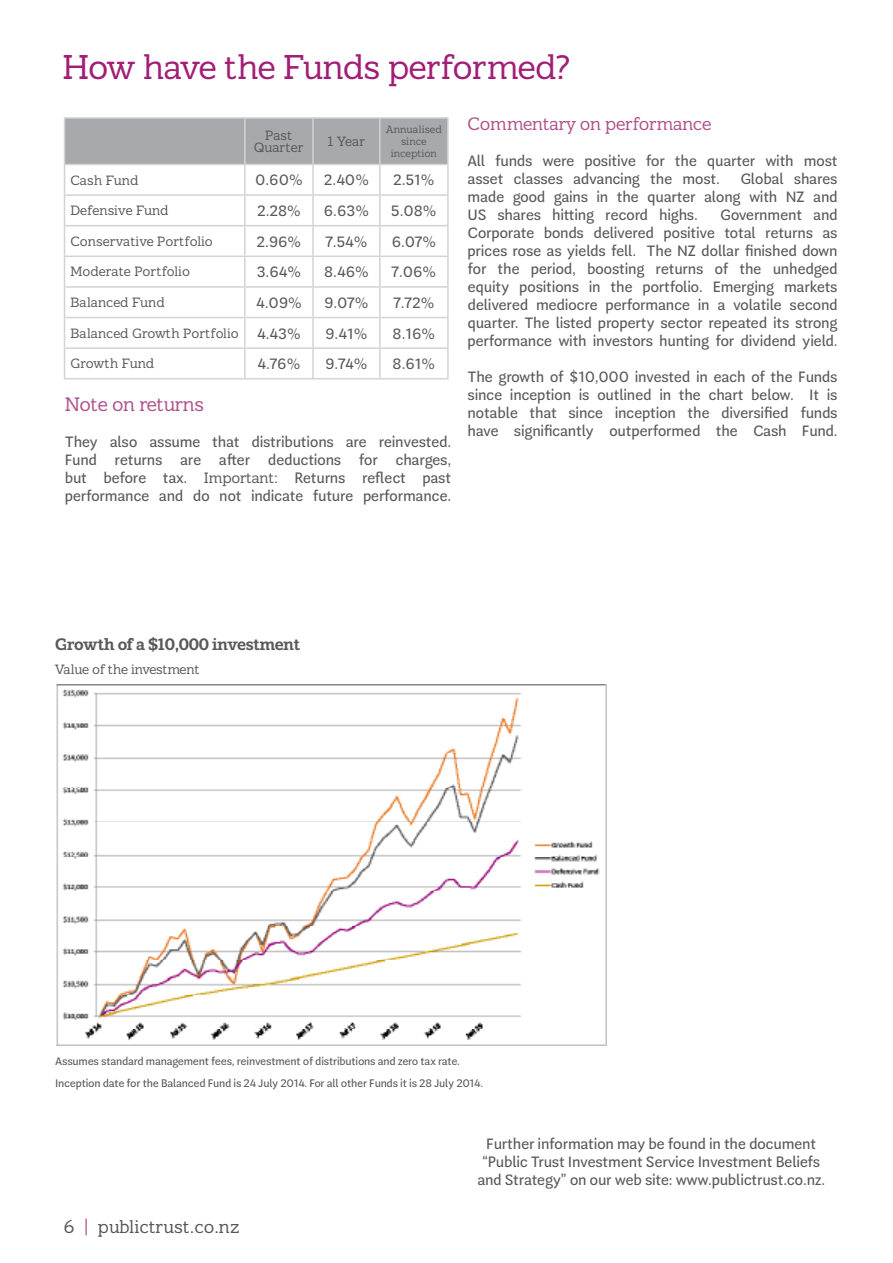
<style>
.page{position:relative;width:893px;height:1263px;background:#fff}
.page>*{position:absolute;margin:0;border:0;box-sizing:border-box;transform-origin:0 0}
.t1{font:34.5px "Trust";letter-spacing:-.02em;color:#a21d76}
.t2{font:19.5px "Trust";letter-spacing:-.02em;color:#af518a}
.t3{font:18px "Trust";letter-spacing:-.02em;color:#af518a}
.t4{font:18px "Trust";color:#55575a}
.t5{font:700 16.5px "Trust";letter-spacing:-.02em;color:#58595b}
.t6{font:15px/18px "Guanabara Sans";letter-spacing:-.02em;color:#58595b;text-align:justify}
.t7{font:13.5px/12px "Trust";color:#58595b;text-align:center}
.t8{font:13.5px "Trust";letter-spacing:-.02em;color:#58595b}
.t9{font:10.95px "Guanabara Sans";letter-spacing:-.02em;color:#58595b}
.t10{font:10.5px/12px "Trust";color:#58595b;text-align:center}
.s1{font-family:"Guanabara Sans";font-size:15px}
.s2{font-family:"Trust"}
.s3{color:#af518a}
</style>
<div class="page">
<hr style="left:64px;top:117px;width:181px;height:2px;background:#d1d3d4">
<hr style="left:245px;top:117px;width:68px;height:2px;background:#d1d3d4">
<hr style="left:313px;top:117px;width:67px;height:2px;background:#d1d3d4">
<hr style="left:380px;top:117px;width:69px;height:2px;background:#d1d3d4">
<hr style="left:447px;top:119px;width:2px;height:45px;background:#d1d3d4">
<hr style="left:380px;top:164px;width:69px;height:1px;background:#d1d3d4">
<hr style="left:447px;top:165px;width:2px;height:29px;background:#d1d3d4">
<svg style="left:64px;top:118px;width:384px;height:107px"></svg>
<hr style="left:245px;top:194px;width:68px;height:2px;background:#d1d3d4">
<hr style="left:244px;top:196px;width:2px;height:29px;background:#d1d3d4">
<hr style="left:313px;top:194px;width:67px;height:2px;background:#d1d3d4">
<hr style="left:312px;top:196px;width:2px;height:29px;background:#d1d3d4">
<hr style="left:380px;top:194px;width:69px;height:2px;background:#d1d3d4">
<hr style="left:379px;top:196px;width:2px;height:29px;background:#d1d3d4">
<hr style="left:447px;top:196px;width:2px;height:29px;background:#d1d3d4">
<hr style="left:64px;top:225px;width:181px;height:1px;background:#d1d3d4">
<hr style="left:64px;top:226px;width:1px;height:30px;background:#d1d3d4">
<hr style="left:245px;top:225px;width:68px;height:1px;background:#d1d3d4">
<hr style="left:244px;top:226px;width:2px;height:30px;background:#d1d3d4">
<hr style="left:313px;top:225px;width:67px;height:1px;background:#d1d3d4">
<hr style="left:312px;top:226px;width:2px;height:30px;background:#d1d3d4">
<hr style="left:380px;top:225px;width:69px;height:1px;background:#d1d3d4">
<hr style="left:379px;top:226px;width:2px;height:30px;background:#d1d3d4">
<hr style="left:447px;top:226px;width:2px;height:30px;background:#d1d3d4">
<hr style="left:64px;top:256px;width:181px;height:1px;background:#d1d3d4">
<hr style="left:245px;top:256px;width:68px;height:1px;background:#d1d3d4">
<hr style="left:244px;top:257px;width:2px;height:29px;background:#d1d3d4">
<hr style="left:313px;top:256px;width:67px;height:1px;background:#d1d3d4">
<hr style="left:312px;top:257px;width:2px;height:29px;background:#d1d3d4">
<hr style="left:380px;top:256px;width:69px;height:1px;background:#d1d3d4">
<hr style="left:379px;top:257px;width:2px;height:29px;background:#d1d3d4">
<hr style="left:447px;top:257px;width:2px;height:29px;background:#d1d3d4">
<hr style="left:64px;top:286px;width:181px;height:2px;background:#d1d3d4">
<hr style="left:245px;top:286px;width:68px;height:2px;background:#d1d3d4">
<hr style="left:244px;top:288px;width:2px;height:29px;background:#d1d3d4">
<hr style="left:313px;top:286px;width:67px;height:2px;background:#d1d3d4">
<hr style="left:312px;top:288px;width:2px;height:29px;background:#d1d3d4">
<hr style="left:380px;top:286px;width:69px;height:2px;background:#d1d3d4">
<hr style="left:379px;top:288px;width:2px;height:29px;background:#d1d3d4">
<hr style="left:447px;top:288px;width:2px;height:29px;background:#d1d3d4">
<hr style="left:64px;top:317px;width:181px;height:1px;background:#d1d3d4">
<hr style="left:245px;top:317px;width:68px;height:1px;background:#d1d3d4">
<hr style="left:244px;top:318px;width:2px;height:29px;background:#d1d3d4">
<hr style="left:313px;top:317px;width:67px;height:1px;background:#d1d3d4">
<hr style="left:312px;top:318px;width:2px;height:29px;background:#d1d3d4">
<hr style="left:380px;top:317px;width:69px;height:1px;background:#d1d3d4">
<hr style="left:379px;top:318px;width:2px;height:29px;background:#d1d3d4">
<hr style="left:447px;top:318px;width:2px;height:29px;background:#d1d3d4">
<hr style="left:64px;top:347px;width:181px;height:2px;background:#d1d3d4">
<svg style="left:64px;top:257px;width:1px;height:121px"></svg>
<hr style="left:245px;top:347px;width:68px;height:2px;background:#d1d3d4">
<hr style="left:244px;top:349px;width:2px;height:29px;background:#d1d3d4">
<hr style="left:313px;top:347px;width:67px;height:2px;background:#d1d3d4">
<hr style="left:312px;top:349px;width:2px;height:29px;background:#d1d3d4">
<hr style="left:380px;top:347px;width:69px;height:2px;background:#d1d3d4">
<hr style="left:379px;top:349px;width:2px;height:29px;background:#d1d3d4">
<hr style="left:447px;top:349px;width:2px;height:29px;background:#d1d3d4">
<hr style="left:64px;top:378px;width:181px;height:1px;background:#d1d3d4">
<hr style="left:245px;top:378px;width:68px;height:1px;background:#d1d3d4">
<hr style="left:313px;top:378px;width:67px;height:1px;background:#d1d3d4">
<hr style="left:380px;top:378px;width:69px;height:1px;background:#d1d3d4">
<img style="left:56px;top:685px;width:550px;height:360px">
<h1 class="t1" style="left:62px;top:48px;width:509px">How have the Funds performed?</h1>
<p class="t7" style="left:254px;top:130px;width:51px">Past<br>Quarter</p>
<p class="t7" style="left:328px;top:136px;width:39px">1 Year</p>
<p class="t10" style="left:386px;top:124px;width:58px">Annualised since inception</p>
<p class="t7" style="left:71px;top:174px;width:69px">Cash Fund</p>
<p class="t6" style="left:255px;top:171px;width:49px">0.60%</p>
<p class="t6" style="left:324px;top:171px;width:47px">2.40%</p>
<p class="t6" style="left:393px;top:171px;width:43px">2.51%</p>
<p class="t7" style="left:71px;top:205px;width:100px">Defensive Fund</p>
<p class="t6" style="left:257px;top:202px;width:45px">2.28%</p>
<p class="t6" style="left:324px;top:202px;width:47px">6.63%</p>
<p class="t6" style="left:391px;top:202px;width:47px">5.08%</p>
<p class="t7" style="left:71px;top:236px;width:144px">Conservative Portfolio</p>
<p class="t6" style="left:257px;top:233px;width:46px">2.96%</p>
<p class="t6" style="left:325px;top:233px;width:43px">7.54%</p>
<p class="t6" style="left:392px;top:233px;width:46px">6.07%</p>
<p class="t7" style="left:71px;top:266px;width:121px">Moderate Portfolio</p>
<p class="t6" style="left:257px;top:263px;width:46px">3.64%</p>
<p class="t6" style="left:324px;top:263px;width:46px">8.46%</p>
<p class="t6" style="left:392px;top:263px;width:46px">7.06%</p>
<p class="t7" style="left:71px;top:297px;width:96px">Balanced Fund</p>
<p class="t6" style="left:256px;top:294px;width:47px">4.09%</p>
<p class="t6" style="left:324px;top:294px;width:45px">9.07%</p>
<p class="t6" style="left:393px;top:294px;width:43px">7.72%</p>
<p class="t7" style="left:71px;top:328px;width:232px">Balanced Growth Portfolio <span class="s1">4.43%</span></p>
<p class="t6" style="left:326px;top:325px;width:43px">9.41%</p>
<p class="t6" style="left:393px;top:325px;width:44px">8.16%</p>
<p class="t7" style="left:71px;top:358px;width:85px">Growth Fund</p>
<p class="t6" style="left:258px;top:355px;width:44px">4.76%</p>
<p class="t6" style="left:325px;top:355px;width:43px">9.74%</p>
<p class="t6" style="left:393px;top:355px;width:44px">8.61%</p>
<h2 class="t2" style="left:65px;top:393px;width:141px">Note on returns</h2>
<p class="t6" style="left:65px;top:433px;width:388px">They also assume that distributions are reinvested.<br>Fund returns are after deductions for charges, but before tax. <span class="s2">Important:</span> Returns reflect past performance and do not indicate future performance.</p>
<p class="t3" style="left:468px;top:114px;width:245px">Commentary on performance</p>
<p class="t6" style="left:468px;top:152px;width:372px">All funds were positive for the quarter with most asset classes advancing the most.</p>
<p class="t6" style="left:468px;top:170px;width:372px;text-indent:273px">Global shares made good gains in the quarter along with NZ and US shares hitting record highs.</p>
<p class="t6" style="left:468px;top:206px;width:372px;text-indent:253px">Government and Corporate bonds delivered positive total returns as prices rose as yields fell. The NZ dollar finished down for the period, boosting returns of the unhedged equity positions in the portfolio. Emerging markets delivered mediocre performance in a volatile second quarter. The listed property sector repeated its strong performance with investors hunting for dividend yield.</p>
<p class="t6" style="left:468px;top:368px;width:372px">The growth of $10,000 invested in each of the Funds since inception is outlined in the chart below. It is notable that since inception the diversified funds have significantly outperformed the Cash Fund.</p>
<p class="t5" style="left:55px;top:635px;width:246px">Growth of a $10,000 investment</p>
<p class="t8" style="left:55px;top:662px;width:146px">Value of the investment</p>
<p class="t9" style="left:55px;top:1054px;width:406px">Assumes standard management fees, reinvestment of distributions and zero tax rate.</p>
<p class="t9" style="left:55px;top:1075px;width:429px">Inception date for the Balanced Fund is 24 July 2014. For all other Funds it is 28 July 2014.</p>
<p class="t4" style="left:64px;top:1217px;width:177px">6 <span class="s3">|</span> publictrust.co.nz</p>
<p class="t6" style="left:477px;top:1135px;width:349px;text-align:center">Further information may be found in the document “Public Trust Investment Service Investment Beliefs and Strategy” on our web site: www.publictrust.co.nz.</p>
</div>
